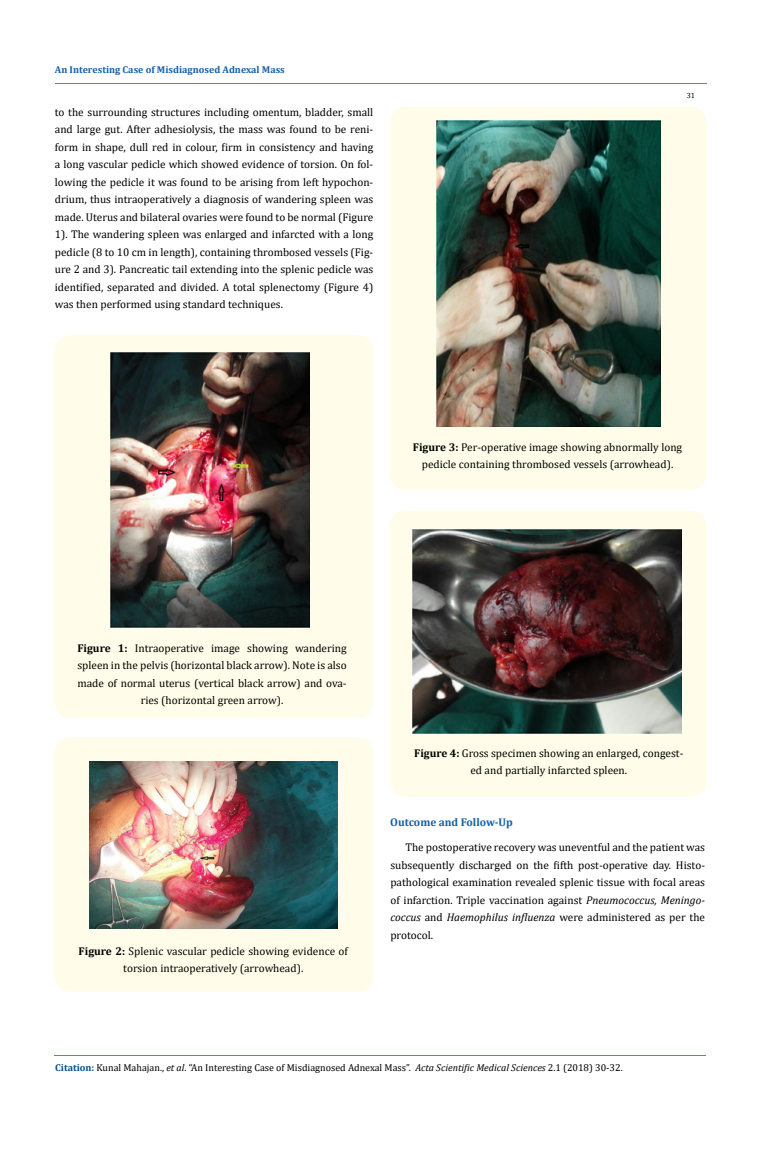
<style>
.page{position:relative;width:764px;height:1168px;background:#fff}
.page>*{position:absolute;margin:0;border:0;box-sizing:border-box;transform-origin:0 0}
.t1{font:11.25px/17.5px "Cambria";color:#000;text-align:center}
.t2{font:700 11.25px "Cambria";color:#1560a6}
.t3{font:10px "Cambria";color:#000}
.t4{font:700 10px "Cambria";color:#1560a6}
.t5{font:7.5px "Cambria";color:#000}
.s1{font-weight:700}
.s2{font-style:italic}
.s3{font-weight:700;color:#035089}
</style>
<div class="page">
<hr style="left:55px;top:83px;width:651px;height:1px;background:#e05d1a">
<div style="left:55px;top:335px;width:318px;height:383px;background:#fffde9;border-radius:15px"></div>
<img style="left:111px;top:353px;width:198px;height:274px">
<div style="left:55px;top:737px;width:318px;height:254px;background:#fffde9;border-radius:15px"></div>
<img style="left:89px;top:761px;width:248px;height:167px">
<div style="left:390px;top:107px;width:316px;height:383px;background:#fffde9;border-radius:15px"></div>
<img style="left:436px;top:121px;width:225px;height:306px">
<div style="left:390px;top:511px;width:316px;height:285px;background:#fffde9;border-radius:15px"></div>
<img style="left:412px;top:529px;width:270px;height:204px">
<hr style="left:54px;top:1055px;width:651px;height:1px;background:#e05d1a">
<p class="t4" style="left:55px;top:62px;width:231px">An Interesting Case of Misdiagnosed Adnexal Mass</p>
<p class="t1" style="left:55px;top:103px;width:320px;text-align:justify">to the surrounding structures including omentum, bladder, small and large gut. After adhesiolysis, the mass was found to be reni&shy;form in shape, dull red in colour, firm in consistency and having a long vascular pedicle which showed evidence of torsion. On fol&shy;lowing the pedicle it was found to be arising from left hypochon&shy;drium, thus intraoperatively a diagnosis of wandering spleen was made. Uterus and bilateral ovaries were found to be normal (Figure 1). The wandering spleen was enlarged and infarcted with a long pedicle (8 to 10 cm in length), containing thrombosed vessels (Fig&shy;ure 2 and 3). Pancreatic tail extending into the splenic pedicle was identified, separated and divided. A total splenectomy (Figure 4) was then performed using standard techniques.</p>
<p class="t5" style="left:687px;top:91px;width:10px">31</p>
<p class="t1" style="left:413px;top:438px;width:271px"><span class="s1">Figure 3:</span> Per-operative image showing abnormally long pedicle containing thrombosed vessels (arrowhead).</p>
<p class="t1" style="left:77px;top:639px;width:271px"><span class="s1">Figure 1:</span> Intraoperative image showing wandering spleen in the pelvis (horizontal black arrow). Note is also made of normal uterus (vertical black arrow) and ova&shy;ries (horizontal green arrow).</p>
<p class="t1" style="left:79px;top:942px;width:271px"><span class="s1">Figure 2:</span> Splenic vascular pedicle showing evidence of torsion intraoperatively (arrowhead).</p>
<p class="t1" style="left:414px;top:744px;width:271px"><span class="s1">Figure 4:</span> Gross specimen showing an enlarged, congest&shy;ed and partially infarcted spleen.</p>
<p class="t2" style="left:390px;top:814px;width:124px">Outcome and Follow-Up</p>
<p class="t1" style="left:390px;top:838px;width:316px;text-align:justify;text-indent:15px">The postoperative recovery was uneventful and the patient was subsequently discharged on the fifth post-operative day. Histo&shy;pathological examination revealed splenic tissue with focal areas of infarction. Triple vaccination against <span class="s2">Pneumococcus, Meningo&shy;coccus</span> and <span class="s2">Haemophilus influenza</span> were administered as per the protocol.</p>
<p class="t3" style="left:55px;top:1061px;width:569px"><span class="s3">Citation:</span> Kunal Mahajan., <span class="s2">et al</span>. “An Interesting Case of Misdiagnosed Adnexal Mass”. <span class="s2">Acta Scientific Medical Sciences</span> 2.1 (2018) 30-32.</p>
</div>
